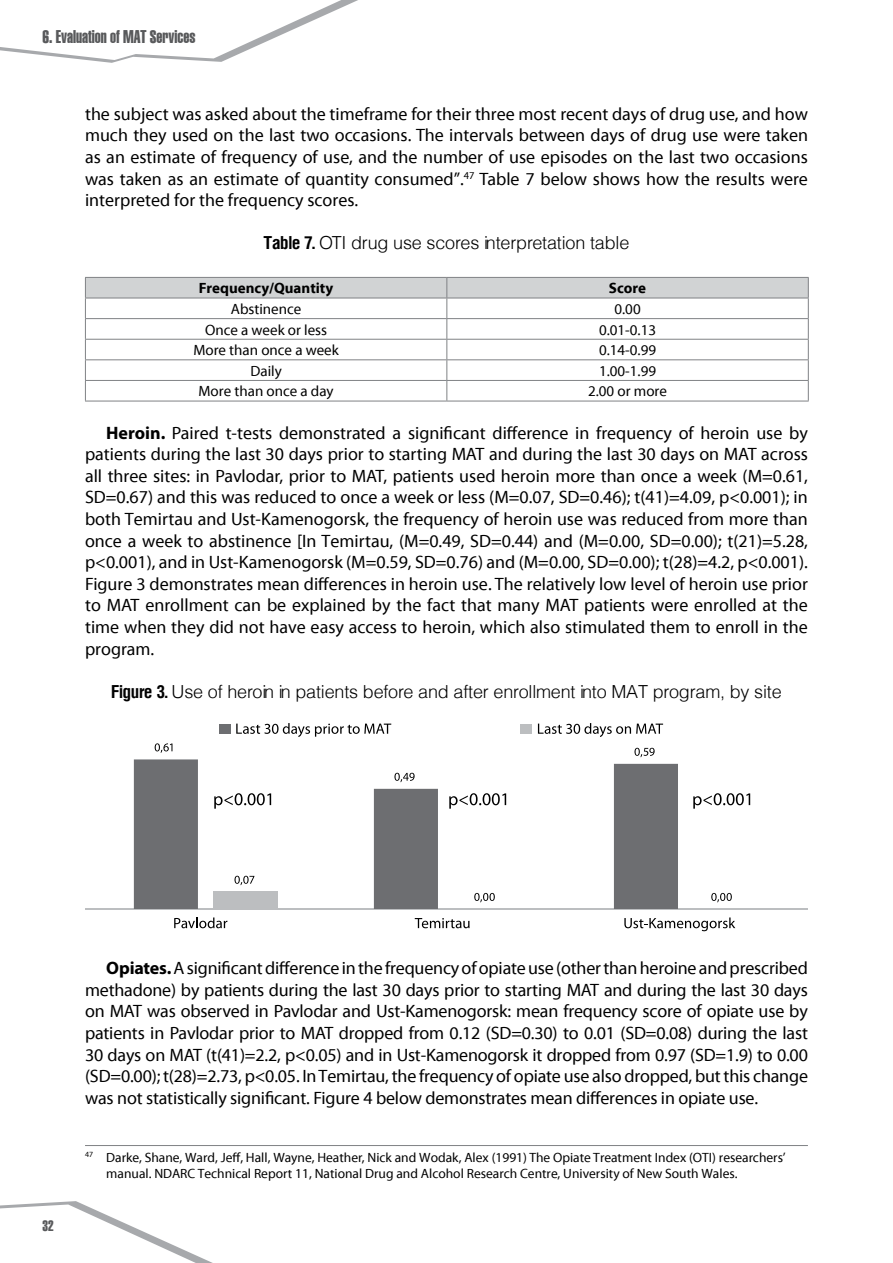
<style>
.page{position:relative;width:893px;height:1263px;background:#fff}
.page>*{position:absolute;margin:0;border:0;box-sizing:border-box;transform-origin:0 0}
.t1{font:18px/21.6px "SM Myriad Pro Regular";color:#000;text-align:justify}
.t2{font:300 18px "Helios";letter-spacing:-.01em;color:#000}
.t3{font:18px "Helios Extra Compressed";color:#58595b}
.t4{font:15px "SM Myriad Pro Regular";color:#000}
.t5{font:15px "SM Myriad Pro Bold";color:#000}
.t6{font:15px "Helios Extra Compressed";color:#58595b}
.t7{font:13.5px/16.2px "SM Myriad Pro Regular";color:#000}
.s1{font-family:"Helios Cond";font-weight:700}
.s2{font-family:"Myriad Pro";font-weight:700}
</style>
<div class="page">
<svg style="left:85px;top:277px;width:724px;height:124px"></svg>
<hr style="left:85px;top:401px;width:362px;height:1px;background:#808285">
<hr style="left:447px;top:401px;width:362px;height:1px;background:#808285">
<hr style="left:85px;top:909px;width:723px;height:1px;background:#bcbec0">
<svg style="left:415px;top:918px;width:55px;height:10px"></svg>
<div style="left:219px;top:724px;width:11px;height:9px;background:#6d6e71"></div>
<svg style="left:236px;top:723px;width:155px;height:14px"></svg>
<div style="left:521px;top:724px;width:11px;height:9px;background:#bcbec0"></div>
<svg style="left:538px;top:723px;width:125px;height:14px"></svg>
<svg style="left:174px;top:917px;width:53px;height:11px"></svg>
<svg style="left:624px;top:917px;width:111px;height:14px"></svg>
<svg style="left:134px;top:759px;width:544px;height:150px"></svg>
<div style="left:214px;top:892px;width:64px;height:17px;background:#bcbec0"></div>
<svg style="left:155px;top:743px;width:17px;height:10px"></svg>
<svg style="left:394px;top:773px;width:21px;height:9px"></svg>
<svg style="left:634px;top:748px;width:21px;height:9px"></svg>
<svg style="left:234px;top:876px;width:20px;height:9px"></svg>
<svg style="left:474px;top:893px;width:21px;height:9px"></svg>
<svg style="left:711px;top:893px;width:21px;height:9px"></svg>
<svg style="left:214px;top:793px;width:57px;height:16px"></svg>
<svg style="left:449px;top:793px;width:57px;height:16px"></svg>
<svg style="left:693px;top:793px;width:57px;height:16px"></svg>
<hr style="left:85px;top:1145px;width:723px;height:1px;background:#808285">
<svg style="left:0;top:1201px;width:213px;height:62px"></svg>
<svg style="left:0;top:0;width:358px;height:63px"></svg>
<p class="t3" style="left:43px;top:27px;width:154px">6. Evaluation of MAT Services</p>
<p class="t1" style="left:85px;top:103px;width:724px">the subject was asked about the timeframe for their three most recent days of drug use, and how much they used on the last two occasions. The intervals between days of drug use were taken as an estimate of frequency of use, and the number of use episodes on the last two occasions was taken as an estimate of quantity consumed”.<sup>47</sup> Table 7 below shows how the results were interpreted for the frequency scores.</p>
<p class="t2" style="left:264px;top:233px;width:367px"><span class="s1">Table 7.</span> OTI drug use scores interpretation table</p>
<p class="t5" style="left:199px;top:279px;width:136px">Frequency/Quantity</p>
<p class="t5" style="left:609px;top:279px;width:39px">Score</p>
<p class="t4" style="left:231px;top:300px;width:72px">Abstinence</p>
<p class="t4" style="left:614px;top:300px;width:28px">0.00</p>
<p class="t4" style="left:205px;top:320px;width:124px">Once a week or less</p>
<p class="t4" style="left:599px;top:320px;width:58px">0.01-0.13</p>
<p class="t4" style="left:193px;top:341px;width:147px">More than once a week</p>
<p class="t4" style="left:599px;top:341px;width:58px">0.14-0.99</p>
<p class="t4" style="left:250px;top:361px;width:33px">Daily</p>
<p class="t4" style="left:599px;top:361px;width:58px">1.00-1.99</p>
<p class="t4" style="left:199px;top:382px;width:137px">More than once a day</p>
<p class="t4" style="left:588px;top:382px;width:80px">2.00 or more</p>
<p class="t1" style="left:85px;top:421px;width:724px;text-indent:21px"><span class="s2">Heroin.</span> Paired t-tests demonstrated a significant difference in frequency of heroin use by patients during the last 30 days prior to starting MAT and during the last 30 days on MAT across all three sites: in Pavlodar, prior to MAT, patients used heroin more than once a week (M=0.61, SD=0.67) and this was reduced to once a week or less (M=0.07, SD=0.46); t(41)=4.09, p&lt;0.001); in both Temirtau and Ust-Kamenogorsk, the frequency of heroin use was reduced from more than once a week to abstinence [In Temirtau, (M=0.49, SD=0.44) and (M=0.00, SD=0.00); t(21)=5.28, p&lt;0.001), and in Ust-Kamenogorsk (M=0.59, SD=0.76) and (M=0.00, SD=0.00); t(28)=4.2, p&lt;0.001).<br>Figure 3 demonstrates mean differences in heroin use. The relatively low level of heroin use prior to MAT enrollment can be explained by the fact that many MAT patients were enrolled at the time when they did not have easy access to heroin, which also stimulated them to enroll in the program.</p>
<p class="t2" style="left:111px;top:681px;width:672px"><span class="s1">Figure 3.</span> Use of heroin in patients before and after enrollment into MAT program, by site</p>
<p class="t1" style="left:85px;top:957px;width:724px;text-indent:21px"><span class="s2">Opiates.</span> A significant difference in the frequency of opiate use (other than heroine and prescribed methadone) by patients during the last 30 days prior to starting MAT and during the last 30 days on MAT was observed in Pavlodar and Ust-Kamenogorsk: mean frequency score of opiate use by patients in Pavlodar prior to MAT dropped from 0.12 (SD=0.30) to 0.01 (SD=0.08) during the last 30 days on MAT (t(41)=2.2, p&lt;0.05) and in Ust-Kamenogorsk it dropped from 0.97 (SD=1.9) to 0.00 (SD=0.00); t(28)=2.73, p&lt;0.05. In Temirtau, the frequency of opiate use also dropped, but this change was not statistically significant. Figure 4 below demonstrates mean differences in opiate use.</p>
<p class="t6" style="left:43px;top:1218px;width:13px">32</p>
<p class="t7" style="left:106px;top:1149px;width:681px;text-indent:-21px"><sup>47</sup> Darke, Shane, Ward, Jeff, Hall, Wayne, Heather, Nick and Wodak, Alex (1991) The Opiate Treatment Index (OTI) researchers’ manual. NDARC Technical Report 11, National Drug and Alcohol Research Centre, University of New South Wales.</p>
</div>
